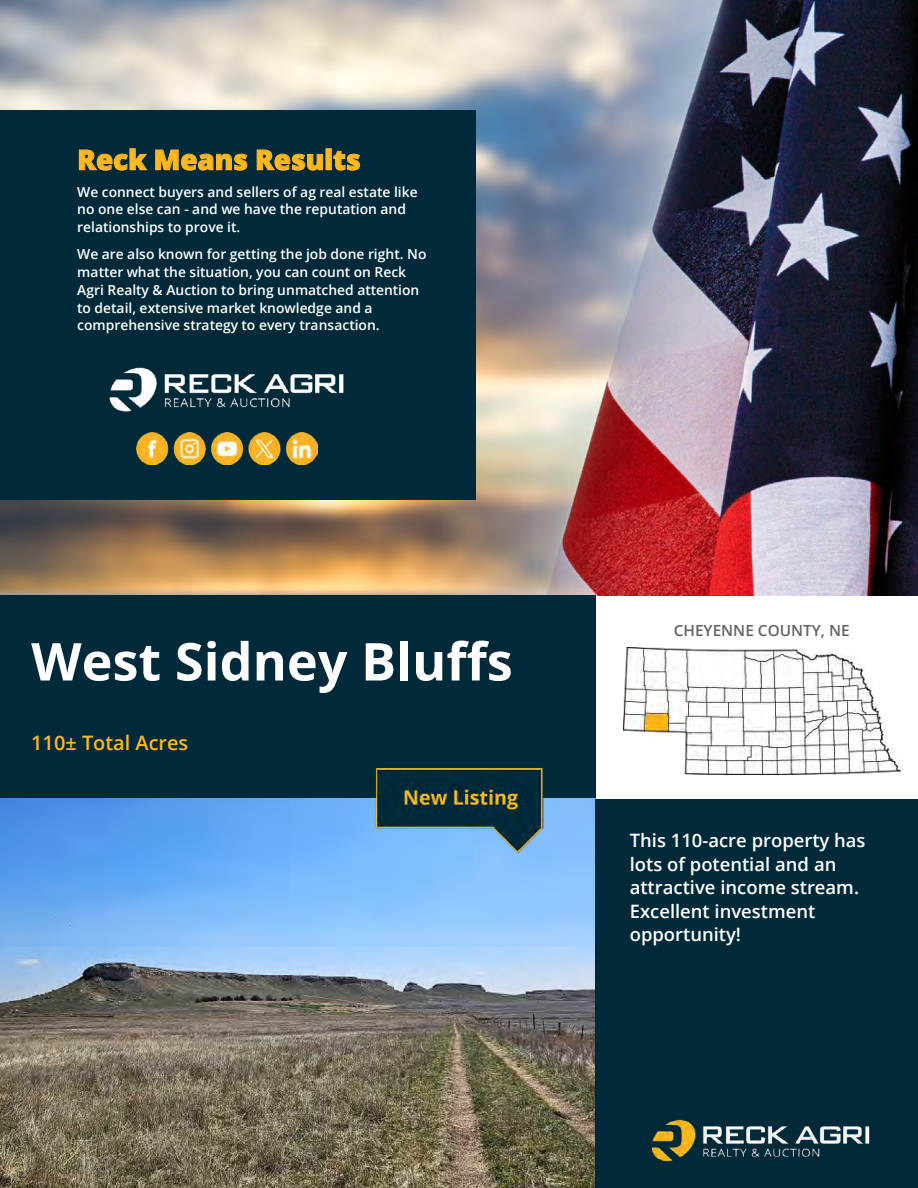
<style>
.page{position:relative;width:918px;height:1188px;background:#fff}
.page>*{position:absolute;margin:0;border:0;box-sizing:border-box;transform-origin:0 0}
.t1{font:700 52.2px "Open Sans";color:#fff}
.t2{font:800 27.75px "Open Sans";color:#ffb81d}
.t3{font:600 19.95px "Open Sans";color:#ffb81d}
.t4{font:600 18.45px/23.5px "Open Sans";color:#fff}
.t5{font:600 15.3px "Open Sans";color:#626366}
.t6{font:600 13.8px/17.7px "Open Sans";color:#fff}
</style>
<div class="page">
<img style="left:0;top:0;width:918px;height:595px">
<div style="left:0;top:595px;width:596px;height:208px;background:#002a39"></div>
<img style="left:0;top:799px;width:596px;height:389px">
<div style="left:596px;top:799px;width:322px;height:389px;background:#002a39"></div>
<img style="left:651px;top:1119px;width:219px;height:43px">
<img style="left:370px;top:767px;width:181px;height:86px">
<div style="left:0;top:110px;width:476px;height:390px;background:#002a39"></div>
<img style="left:136px;top:432px;width:181px;height:32px">
<img style="left:109px;top:367px;width:235px;height:45px">
<img style="left:624px;top:647px;width:276px;height:127px">
<h2 class="t2" style="left:77px;top:139px;width:285px">Reck Means Results</h2>
<p class="t6" style="left:77px;top:183px;width:342px">We connect buyers and sellers of ag real estate like no one else can - and we have the reputation and relationships to prove it.</p>
<p class="t6" style="left:77px;top:245px;width:351px">We are also known for getting the job done right. No matter what the situation, you can count on Reck Agri Realty &amp; Auction to bring unmatched attention to detail, extensive market knowledge and a comprehensive strategy to every transaction.</p>
<h1 class="t1" style="left:31px;top:625px;width:483px">West Sidney Bluffs</h1>
<h3 class="t3" style="left:31px;top:729px;width:159px">110± Total Acres</h3>
<p class="t5" style="left:674px;top:620px;width:177px">CHEYENNE COUNTY, NE</p>
<h3 class="t4" style="left:630px;top:829px;width:237px">This 110-acre property has lots of potential and an attractive income stream.<br>Excellent investment opportunity!</h3>
</div>
